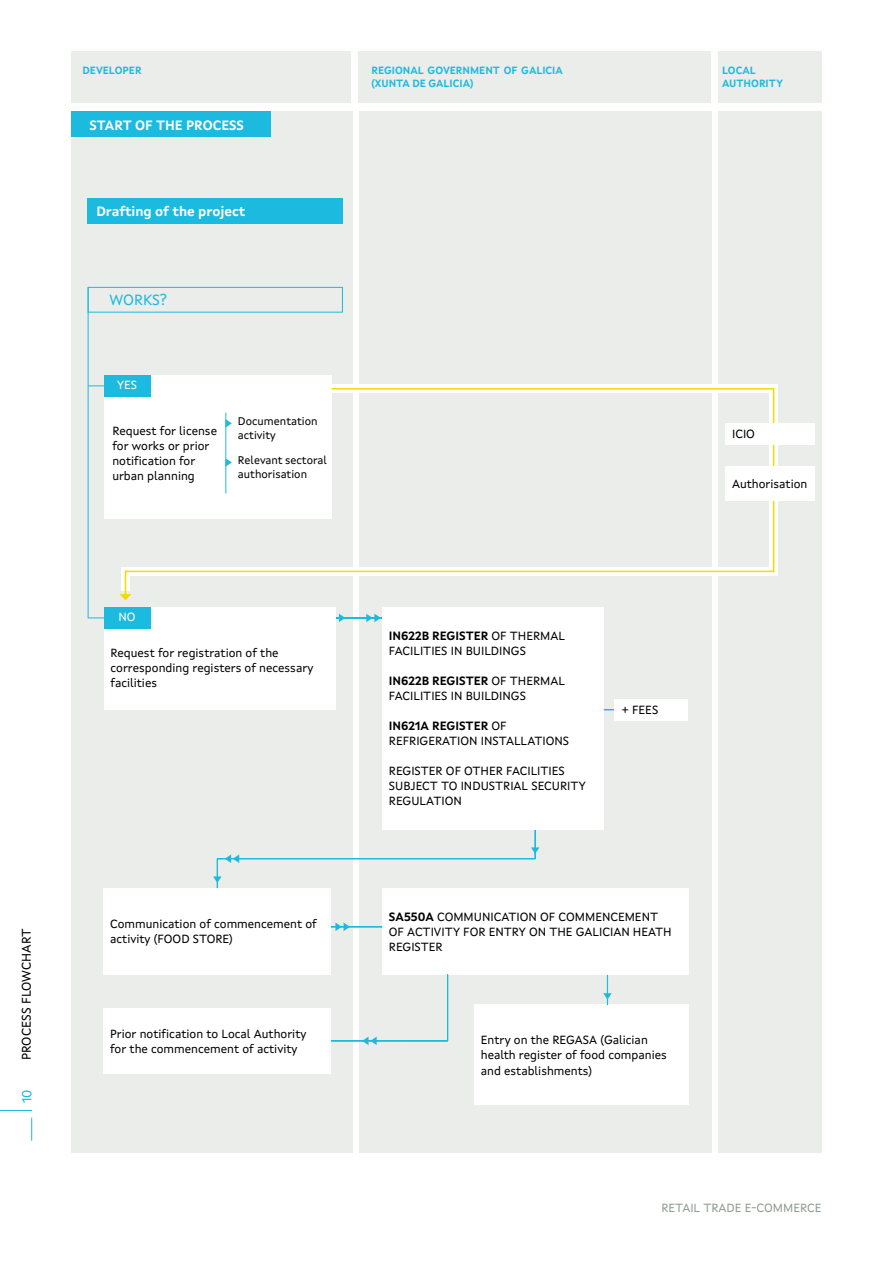
<style>
.page{position:relative;width:893px;height:1263px;background:#fff}
.page>*{position:absolute;margin:0;border:0;box-sizing:border-box;transform-origin:0 0}
.t1{font:15px "Xunta Sans";color:#1dbadf}
.t2{font:700 13.5px "Xunta Sans";color:#fff}
.t3{font:13.5px "Xunta Sans";color:#1dbadf}
.t4{font:12.75px "Xunta Sans";color:#000}
.t5{font:12px/15px "Xunta Sans";color:#000}
.t6{font:12px "Xunta Sans";color:#8e9d90}
.t7{font:12px "Xunta Sans";color:#fff}
.t8{font:11.25px/13.5px "Xunta Sans";color:#000}
.t9{font:700 10.5px/13.5px "Xunta Sans";color:#1dbadf}
.s1{font-weight:700}
</style>
<div class="page">
<hr style="left:0;top:1110px;width:32px;height:1px;background:#1dbadf">
<svg style="left:31px;top:1117px;width:1px;height:24px"></svg>
<div style="left:359px;top:51px;width:352px;height:51px;background:#eaedea"></div>
<div style="left:718px;top:51px;width:103px;height:51px;background:#eaedea"></div>
<div style="left:71px;top:51px;width:280px;height:51px;background:#eaedea"></div>
<div style="left:718px;top:111px;width:103px;height:1041px;background:#eaedea"></div>
<div style="left:359px;top:111px;width:353px;height:1041px;background:#eaedea"></div>
<div style="left:71px;top:111px;width:282px;height:1041px;background:#eaedea"></div>
<div style="left:71px;top:111px;width:200px;height:26px;background:#1dbadf"></div>
<div style="left:88px;top:198px;width:255px;height:25px;background:#1dbadf"></div>
<hr style="left:88px;top:287px;width:1px;height:331px;background:#1dbadf">
<div style="left:104px;top:375px;width:228px;height:143px;background:#fff"></div>
<div style="left:88px;top:287px;width:255px;height:25px;border:1px solid #1dbadf"></div>
<div style="left:332px;top:384px;width:446px;height:9px;background:#fff"></div>
<hr style="left:225px;top:413px;width:1px;height:80px;background:#1dbadf">
<svg style="left:225px;top:419px;width:7px;height:9px"></svg>
<svg style="left:225px;top:458px;width:7px;height:9px"></svg>
<hr style="left:88px;top:385px;width:44px;height:1px;background:#1dbadf">
<svg style="left:769px;top:388px;width:9px;height:179px"></svg>
<div style="left:104px;top:375px;width:46px;height:21px;background:#1dbadf"></div>
<svg style="left:130px;top:567px;width:648px;height:9px;background:#fefcee"></svg>
<svg style="left:121px;top:567px;width:9px;height:4px"></svg>
<svg style="left:120px;top:571px;width:11px;height:29px"></svg>
<hr style="left:126px;top:571px;width:648px;height:1px;background:#f2dc00">
<svg style="left:335px;top:614px;width:47px;height:8px"></svg>
<div style="left:382px;top:607px;width:222px;height:222px;background:#fff"></div>
<svg style="left:331px;top:922px;width:51px;height:9px"></svg>
<div style="left:103px;top:888px;width:228px;height:86px;background:#fff"></div>
<hr style="left:773px;top:389px;width:1px;height:183px;background:#f2dc00">
<hr style="left:332px;top:388px;width:442px;height:2px;background:#f2dc00">
<svg style="left:213px;top:829px;width:326px;height:59px"></svg>
<div style="left:103px;top:1008px;width:228px;height:66px;background:#fff"></div>
<div style="left:382px;top:888px;width:306px;height:86px;background:#fff"></div>
<div style="left:474px;top:1005px;width:214px;height:100px;background:#fff"></div>
<svg style="left:603px;top:975px;width:9px;height:30px"></svg>
<svg style="left:215px;top:974px;width:233px;height:71px"></svg>
<hr style="left:88px;top:617px;width:44px;height:1px;background:#1dbadf">
<div style="left:104px;top:607px;width:231px;height:102px;background:#fff"></div>
<div style="left:104px;top:607px;width:46px;height:21px;background:#1dbadf"></div>
<div style="left:725px;top:423px;width:90px;height:21px;background:#fff"></div>
<div style="left:725px;top:466px;width:90px;height:34px;background:#fff"></div>
<div style="left:615px;top:699px;width:73px;height:21px;background:#fff"></div>
<p class="t4" style="left:19px;top:1060px;width:133px;rotate:-90deg">PROCESS FLOWCHART</p>
<p class="t3" style="left:19px;top:1103px;width:15px;rotate:-90deg">10</p>
<p class="t9" style="left:82px;top:63px;width:61px">DEVELOPER</p>
<p class="t9" style="left:371px;top:63px;width:193px">REGIONAL GOVERNMENT OF GALICIA (XUNTA DE GALICIA)</p>
<p class="t9" style="left:722px;top:63px;width:62px">LOCAL<br>AUTHORITY</p>
<p class="t2" style="left:90px;top:117px;width:156px">START OF THE PROCESS</p>
<p class="t2" style="left:96px;top:203px;width:151px">Drafting of the project</p>
<p class="t1" style="left:110px;top:291px;width:59px">WORKS?</p>
<p class="t7" style="left:117px;top:377px;width:21px">YES</p>
<p class="t5" style="left:112px;top:423px;width:106px">Request for license for works or prior notification for urban planning</p>
<p class="t8" style="left:238px;top:414px;width:81px">Documentation activity</p>
<p class="t8" style="left:238px;top:453px;width:90px">Relevant sectoral authorisation</p>
<p class="t7" style="left:118px;top:610px;width:19px">NO</p>
<p class="t5" style="left:110px;top:645px;width:205px">Request for registration of the corresponding registers of necessary facilities</p>
<p class="t5" style="left:110px;top:916px;width:208px">Communication of commencement of activity (FOOD STORE)</p>
<p class="t5" style="left:110px;top:1026px;width:198px">Prior notification to Local Authority for the commencement of activity</p>
<p class="t5" style="left:732px;top:426px;width:24px">ICIO</p>
<p class="t5" style="left:389px;top:629px;width:178px"><span class="s1">IN622B REGISTER</span> OF THERMAL<br>FACILITIES IN BUILDINGS</p>
<p class="t5" style="left:389px;top:674px;width:178px"><span class="s1">IN622B REGISTER</span> OF THERMAL<br>FACILITIES IN BUILDINGS</p>
<p class="t5" style="left:389px;top:719px;width:182px"><span class="s1">IN621A REGISTER</span> OF<br>REFRIGERATION INSTALLATIONS</p>
<p class="t5" style="left:389px;top:764px;width:198px">REGISTER OF OTHER FACILITIES<br>SUBJECT TO INDUSTRIAL SECURITY<br>REGULATION</p>
<p class="t5" style="left:621px;top:702px;width:38px">+ FEES</p>
<p class="t5" style="left:389px;top:909px;width:284px"><span class="s1">SA550A</span> COMMUNICATION OF COMMENCEMENT<br>OF ACTIVITY FOR ENTRY ON THE GALICIAN HEATH<br>REGISTER</p>
<p class="t5" style="left:481px;top:1033px;width:188px">Entry on the REGASA (Galician health register of food companies and establishments)</p>
<p class="t5" style="left:732px;top:476px;width:77px">Authorisation</p>
<p class="t6" style="left:661px;top:1200px;width:162px">RETAIL TRADE E-COMMERCE</p>
</div>
